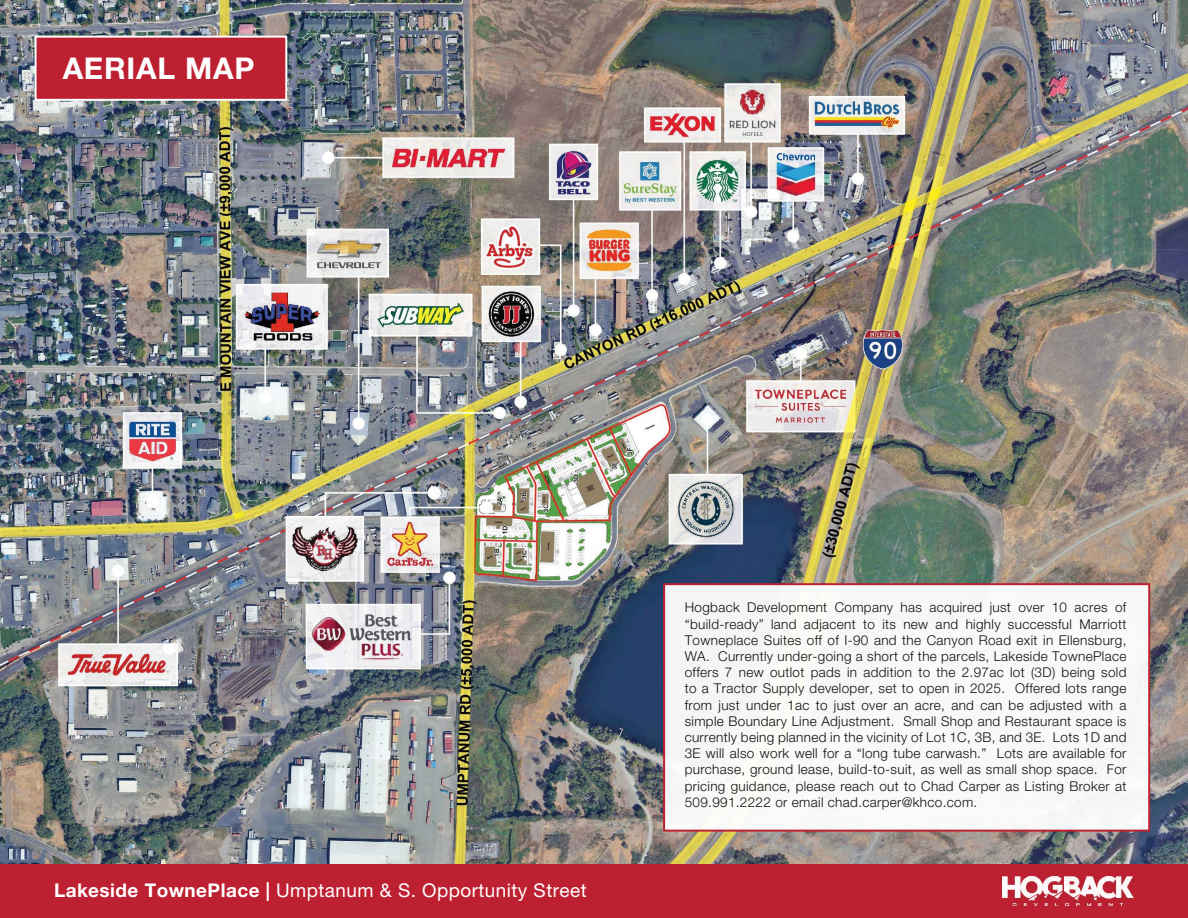
<style>
.page{position:relative;width:1188px;height:918px;background:#fff}
.page>*{position:absolute;margin:0;border:0;box-sizing:border-box;transform-origin:0 0}
.t1{font:30px "Helvetica Neue LT 75 Bd";letter-spacing:.025em;color:#fff}
.t2{font:18.9px "Helvetica Neue LT 55 Rm";letter-spacing:.025em;color:#fff}
.t3{font:13.5px/16.2px "Helvetica Neue LT 45 Lt";letter-spacing:.025em;color:#0f0f0f;text-align:justify}
.s1{font-family:"Helvetica Neue LT 75 Bd"}
</style>
<div class="page">
<img style="left:0;top:0;width:1188px;height:864px">
<div style="left:35px;top:36px;width:252px;height:65px;background:#bd2031;border:2px solid #fff"></div>
<div style="left:664px;top:584px;width:485px;height:247px;background:#f9f8f8"></div>
<div style="left:663px;top:583px;width:487px;height:249px;border:2px solid #bd2031"></div>
<div style="left:0;top:864px;width:1188px;height:54px;background:#bd2031"></div>
<img style="left:1003px;top:877px;width:131px;height:28px">
<h1 class="t1" style="left:63px;top:49px;width:193px">AERIAL MAP</h1>
<h2 class="t2" style="left:54px;top:879px;width:534px"><span class="s1">Lakeside TownePlace |</span> Umptanum &amp; S. Opportunity Street</h2>
<p class="t3" style="left:685px;top:599px;width:443px">Hogback Development Company has acquired just over 10 acres of “build-ready” land adjacent to its new and highly successful Marriott Towneplace Suites off of I-90 and the Canyon Road exit in Ellensburg, WA. Currently under-going a short of the parcels, Lakeside TownePlace offers 7 new outlot pads in addition to the 2.97ac lot (3D) being sold to a Tractor Supply developer, set to open in 2025. Offered lots range from just under 1ac to just over an acre, and can be adjusted with a simple Boundary Line Adjustment. Small Shop and Restaurant space is currently being planned in the vicinity of Lot 1C, 3B, and 3E. Lots 1D and 3E will also work well for a “long tube carwash.” Lots are available for purchase, ground lease, build-to-suit, as well as small shop space. For pricing guidance, please reach out to Chad Carper as Listing Broker at 509.991.2222 or email chad.carper@khco.com.</p>
</div>
